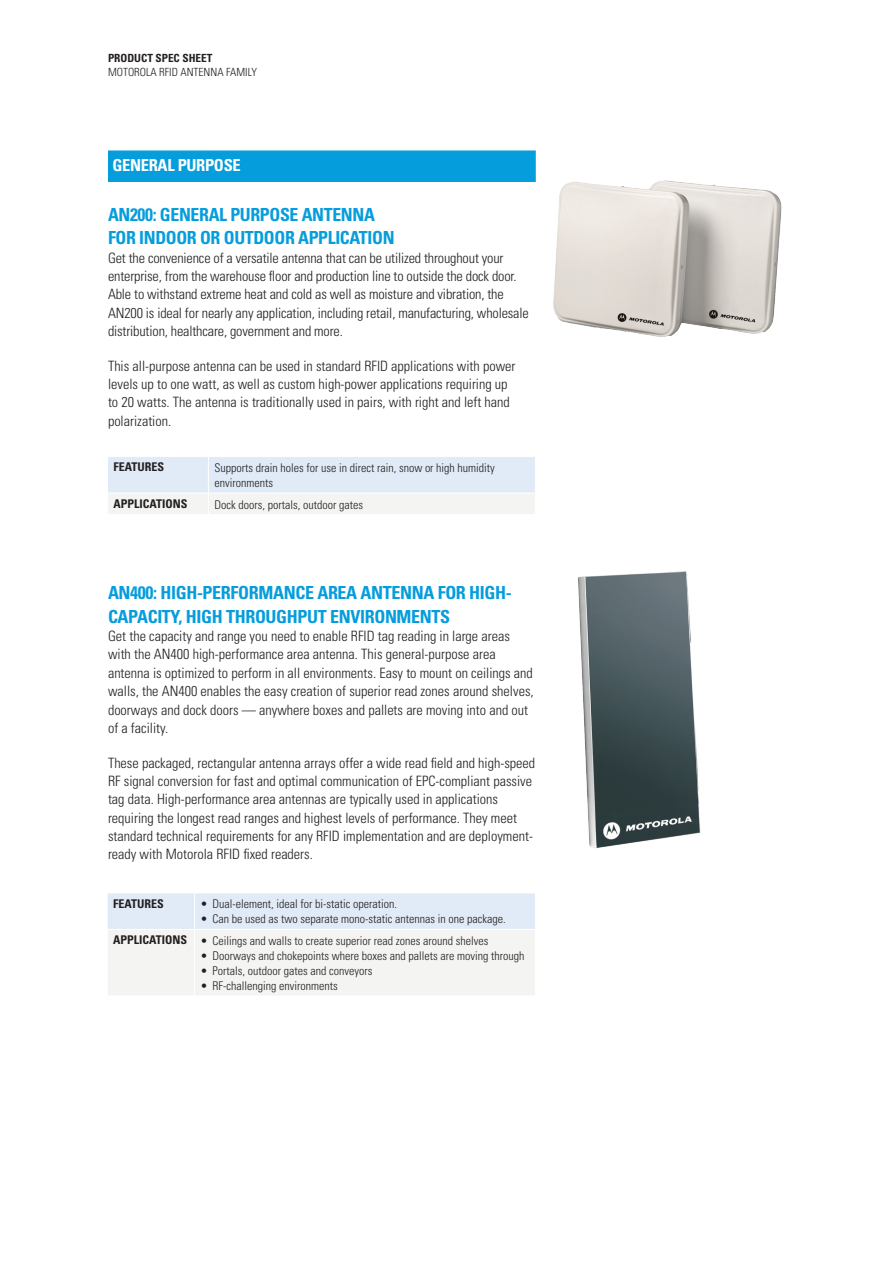
<style>
.page{position:relative;width:893px;height:1263px;background:#fff}
.page>*{position:absolute;margin:0;border:0;box-sizing:border-box;transform-origin:0 0}
.Body_Head{font:700 condensed 18px/23.2px "Univers";letter-spacing:-.02em;color:#069ddc}
.Head_in_Bar{font:700 condensed 16.5px "Univers";letter-spacing:-.02em;color:#fff}
.Body_copy{font:300 condensed 14.25px/18.3px "Univers";color:#231f20}
.Body_copy-2{font:300 condensed 12px/15px "Univers";color:#231f20}
.Body_copy-3{font:700 condensed 12px "Univers";color:#231f20}
.Data_sheet_header{font:300 condensed 11.25px "Univers";color:#231f20}
.Data_sheet_header-2{font:700 condensed 11.25px "Univers LT Std";color:#231f20}
</style>
<div class="page">
<img style="left:553px;top:180px;width:229px;height:157px">
<div style="left:108px;top:150px;width:428px;height:32px;background:#069ddc"></div>
<svg style="left:108px;top:457px;width:427px;height:57px"></svg>
<img style="left:578px;top:571px;width:123px;height:278px">
<svg style="left:108px;top:893px;width:427px;height:102px"></svg>
<hr style="left:194px;top:893px;width:1px;height:36px;background:#fff">
<hr style="left:107px;top:929px;width:88px;height:1px;background:#fff">
<hr style="left:195px;top:929px;width:341px;height:1px;background:#fff">
<hr style="left:194px;top:930px;width:1px;height:65px;background:#fff">
<p class="Data_sheet_header-2" style="left:108px;top:51px;width:106px">PRODUCT SPEC SHEET</p>
<p class="Data_sheet_header" style="left:108px;top:65px;width:151px">MOTOROLA RFID ANTENNA FAMILY</p>
<p class="Head_in_Bar" style="left:112px;top:155px;width:130px">GENERAL PURPOSE</p>
<p class="Body_Head" style="left:108px;top:203px;width:288px">AN200: GENERAL PURPOSE ANTENNA<br>FOR INDOOR OR OUTDOOR APPLICATION</p>
<p class="Body_copy" style="left:108px;top:248px;width:422px">Get the convenience of a versatile antenna that can be utilized throughout your enterprise, from the warehouse floor and production line to outside the dock door.<br>Able to withstand extreme heat and cold as well as moisture and vibration, the AN200 is ideal for nearly any application, including retail, manufacturing, wholesale distribution, healthcare, government and more.</p>
<p class="Body_copy" style="left:108px;top:357px;width:409px">This all-purpose antenna can be used in standard RFID applications with power levels up to one watt, as well as custom high-power applications requiring up to 20 watts. The antenna is traditionally used in pairs, with right and left hand polarization.</p>
<p class="Body_copy-3" style="left:113px;top:460px;width:52px">FEATURES</p>
<p class="Body_copy-2" style="left:214px;top:460px;width:282px">Supports drain holes for use in direct rain, snow or high humidity environments</p>
<p class="Body_copy-3" style="left:113px;top:496px;width:75px">APPLICATIONS</p>
<p class="Body_copy-2" style="left:214px;top:497px;width:150px">Dock doors, portals, outdoor gates</p>
<p class="Body_Head" style="left:108px;top:581px;width:405px">AN400: HIGH-PERFORMANCE AREA ANTENNA FOR HIGH-<br>CAPACITY, HIGH THROUGHPUT ENVIRONMENTS</p>
<p class="Body_copy" style="left:108px;top:627px;width:427px">Get the capacity and range you need to enable RFID tag reading in large areas with the AN400 high-performance area antenna. This general-purpose area antenna is optimized to perform in all environments. Easy to mount on ceilings and walls, the AN400 enables the easy creation of superior read zones around shelves, doorways and dock doors — anywhere boxes and pallets are moving into and out of a facility.</p>
<p class="Body_copy" style="left:108px;top:753px;width:429px">These packaged, rectangular antenna arrays offer a wide read field and high-speed RF signal conversion for fast and optimal communication of EPC-compliant passive tag data. High-performance area antennas are typically used in applications requiring the longest read ranges and highest levels of performance. They meet standard technical requirements for any RFID implementation and are deployment&shy;ready with Motorola RFID fixed readers.</p>
<p class="Body_copy-3" style="left:113px;top:896px;width:52px">FEATURES</p>
<p class="Body_copy-2" style="left:201px;top:897px;width:198px">• Dual-element, ideal for bi-static operation.</p>
<p class="Body_copy-2" style="left:201px;top:912px;width:307px">• Can be used as two separate mono-static antennas in one package.</p>
<p class="Body_copy-3" style="left:113px;top:932px;width:75px">APPLICATIONS</p>
<p class="Body_copy-2" style="left:201px;top:933px;width:289px">• Ceilings and walls to create superior read zones around shelves</p>
<p class="Body_copy-2" style="left:201px;top:948px;width:325px">• Doorways and chokepoints where boxes and pallets are moving through</p>
<p class="Body_copy-2" style="left:201px;top:963px;width:173px">• Portals, outdoor gates and conveyors</p>
<p class="Body_copy-2" style="left:201px;top:978px;width:139px">• RF-challenging environments</p>
</div>
